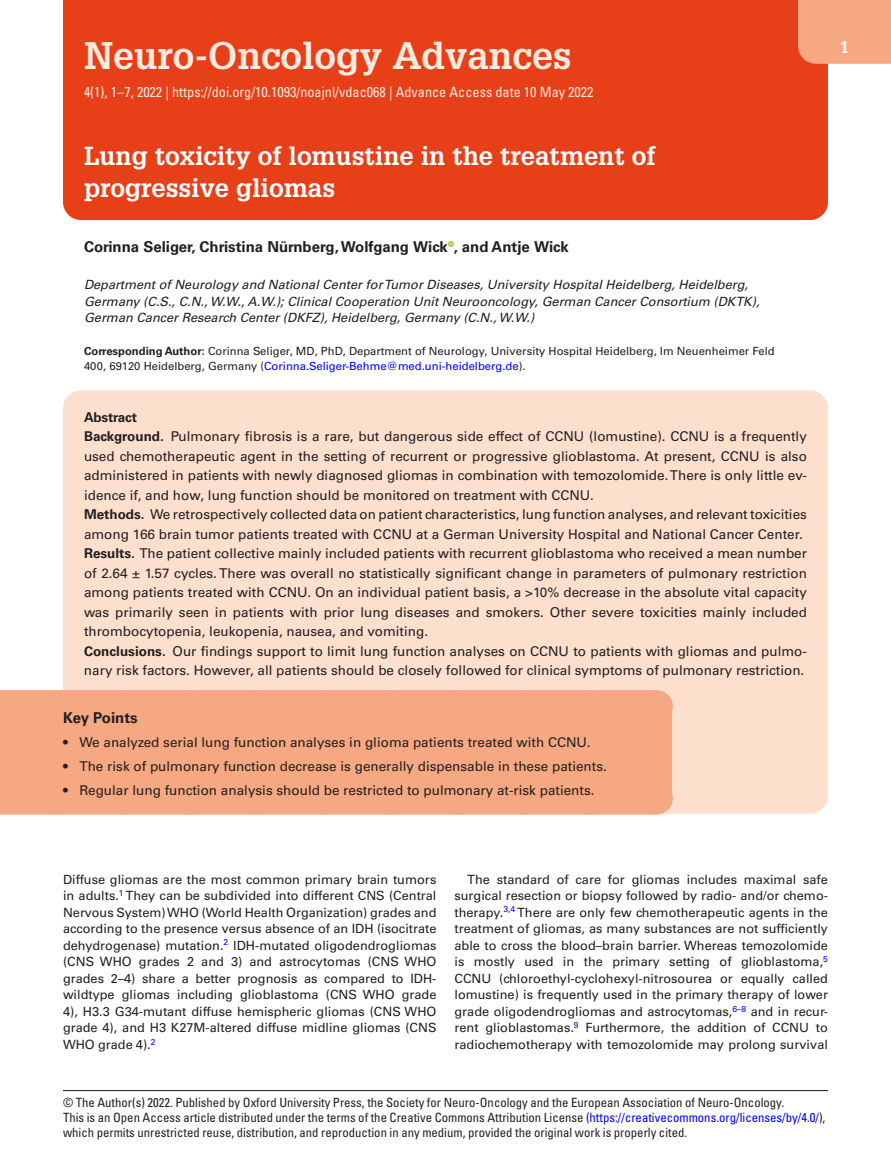
<style>
.page{position:relative;width:891px;height:1175px;background:#fff}
.page>*{position:absolute;margin:0;border:0;box-sizing:border-box;transform-origin:0 0}
.t1{font:700 37.5px "Glypha LT Std";color:#fdeade}
.Article_Title{font:700 25.5px/31.5px "Glypha LT Std";color:#fff}
.t2{font:700 16.5px "Glypha LT Std";color:#fff}
.Authors{font:700 15px "Univers LT Std";color:#231f20}
.Keywords_Title{font:700 15px "Univers LT Std";color:#231f20}
.t3{font:condensed 14.25px "Univers LT Std";color:#fdeade}
.Abstract{font:13.5px/19.5px "Univers LT Std";color:#231f20;text-align:justify}
.Abstract_Last{font:13.5px/19.5px "Univers LT Std";color:#231f20}
.Keywords{font:13.5px "Univers LT Std";color:#231f20}
.Keywords2{font:13.5px "Univers LT Std";color:#231f20}
.Keywords1{font:13.5px "Univers LT Std";color:#231f20}
.Abstract_Title{font:700 13.5px "Univers LT Std";letter-spacing:-.015em;color:#231f20}
.TextInd{font:12.75px/16.5px "Univers LT Std";color:#231f20;text-align:justify}
.Text_First{font:12.75px/16.5px "Univers LT Std";color:#231f20;text-align:justify}
.Affiliation{font:italic 12.75px/16.5px "Univers LT Std";color:#231f20}
.License{font:condensed 12.75px/15px "Univers LT Std";color:#231f20}
.CopyrightLine{font:condensed 12.75px "Univers LT Std";color:#231f20}
.FM_Correspondence{font:11.25px/15px "Univers LT Std";color:#231f20}
.s1{font-weight:700}
.s2{color:#00f}
</style>
<div class="page">
<div style="left:63px;top:0;width:765px;height:166px;background:#e73f18"></div>
<div style="left:798px;top:0;width:93px;height:64px;background:#f5a882"></div>
<hr style="left:63px;top:1090px;width:765px;height:1px;background:#1d1e1f">
<div style="left:63px;top:390px;width:765px;height:423px;background:#fcdfcd;border-radius:18px"></div>
<div style="left:0;top:707px;width:672px;height:35px;background:#f5a882"></div>
<div style="left:0;top:690px;width:656px;height:33px;background:#f5a882"></div>
<hr style="left:656px;top:690px;width:1px;height:33px;background:#f5a882">
<div style="left:0;top:724px;width:672px;height:40px;background:#f5a882"></div>
<div style="left:0;top:748px;width:672px;height:40px;background:#f5a882"></div>
<div style="left:0;top:772px;width:672px;height:27px;background:#f5a882"></div>
<div style="left:0;top:781px;width:656px;height:33px;background:#f5a882"></div>
<hr style="left:656px;top:781px;width:1px;height:33px;background:#f5a882">
<svg style="left:448px;top:241px;width:6px;height:6px"></svg>
<div style="left:63px;top:166px;width:765px;height:54px;background:#e73f18"></div>
<h1 class="t1" style="left:84px;top:32px;width:489px">Neuro-Oncology Advances</h1>
<p class="t3" style="left:84px;top:83px;width:511px">4(1), 1–7, 2022 | https://doi.org/10.1093/noajnl/vdac068 | Advance Access date 10 May 2022</p>
<h1 class="Article_Title" style="left:84px;top:140px;width:573px">Lung toxicity of lomustine in the treatment of progressive gliomas</h1>
<p class="Authors" style="left:84px;top:238px;width:486px">Corinna Seliger, Christina Nürnberg, Wolfgang Wick , and Antje Wick</p>
<p class="Affiliation" style="left:84px;top:277px;width:677px">Department of Neurology and National Center for Tumor Diseases, University Hospital Heidelberg, Heidelberg,<br>Germany (C.S., C.N., W.W., A.W.); Clinical Cooperation Unit Neurooncology, German Cancer Consortium (DKTK),<br>German Cancer Research Center (DKFZ), Heidelberg, Germany (C.N., W.W.)</p>
<p class="FM_Correspondence" style="left:84px;top:343px;width:692px"><span class="s1">Corresponding Author:</span> Corinna Seliger, MD, PhD, Department of Neurology, University Hospital Heidelberg, Im Neuenheimer Feld<br>400, 69120 Heidelberg, Germany (<span class="s2">Corinna.Seliger-Behme@med.uni-heidelberg.de</span>).</p>
<h2 class="Abstract_Title" style="left:84px;top:409px;width:55px">Abstract</h2>
<p class="Abstract" style="left:84px;top:426px;width:725px"><span class="s1">Background.</span> Pulmonary fibrosis is a rare, but dangerous side effect of CCNU (lomustine). CCNU is a frequently used chemotherapeutic agent in the setting of recurrent or progressive glioblastoma. At present, CCNU is also administered in patients with newly diagnosed gliomas in combination with temozolomide. There is only little ev&shy;idence if, and how, lung function should be monitored on treatment with CCNU.</p>
<p class="Abstract" style="left:84px;top:504px;width:725px"><span class="s1">Methods.</span> We retrospectively collected data on patient characteristics, lung function analyses, and relevant toxicities among 166 brain tumor patients treated with CCNU at a German University Hospital and National Cancer Center.</p>
<p class="Abstract" style="left:84px;top:543px;width:725px"><span class="s1">Results.</span> The patient collective mainly included patients with recurrent glioblastoma who received a mean number of 2.64 ± 1.57 cycles. There was overall no statistically significant change in parameters of pulmonary restriction among patients treated with CCNU. On an individual patient basis, a &gt;10% decrease in the absolute vital capacity was primarily seen in patients with prior lung diseases and smokers. Other severe toxicities mainly included thrombocytopenia, leukopenia, nausea, and vomiting.</p>
<p class="Abstract_Last" style="left:84px;top:641px;width:725px"><span class="s1">Conclusions.</span> Our findings support to limit lung function analyses on CCNU to patients with gliomas and pulmo&shy;nary risk factors. However, all patients should be closely followed for clinical symptoms of pulmonary restriction.</p>
<p class="Keywords_Title" style="left:63px;top:709px;width:76px">Key Points</p>
<p class="Keywords1" style="left:63px;top:734px;width:529px">• We analyzed serial lung function analyses in glioma patients treated with CCNU.</p>
<p class="Keywords" style="left:63px;top:758px;width:545px">• The risk of pulmonary function decrease is generally dispensable in these patients.</p>
<p class="Keywords2" style="left:63px;top:782px;width:533px">• Regular lung function analysis should be restricted to pulmonary at-risk patients.</p>
<p class="t2" style="left:840px;top:37px;width:11px">1</p>
<p class="Text_First" style="left:63px;top:871px;width:375px">Diffuse gliomas are the most common primary brain tumors in adults.<sup>1</sup> They can be subdivided into different CNS (Central Nervous System) WHO (World Health Organization) grades and according to the presence versus absence of an IDH (isocitrate dehydrogenase) mutation.<sup>2</sup> IDH-mutated oligodendrogliomas (CNS WHO grades 2 and 3) and astrocytomas (CNS WHO grades 2–4) share a better prognosis as compared to IDH&shy;wildtype gliomas including glioblastoma (CNS WHO grade 4), H3.3 G34-mutant diffuse hemispheric gliomas (CNS WHO grade 4), and H3 K27M-altered diffuse midline gliomas (CNS WHO grade 4).<sup>2</sup></p>
<p class="TextInd" style="left:454px;top:871px;width:375px;text-indent:13px">The standard of care for gliomas includes maximal safe surgical resection or biopsy followed by radio- and/or chemo&shy;therapy.<sup>3</sup><sup>,</sup><sup>4</sup> There are only few chemotherapeutic agents in the treatment of gliomas, as many substances are not sufficiently able to cross the blood–brain barrier. Whereas temozolomide is mostly used in the primary setting of glioblastoma,<sup>5<br></sup>CCNU (chloroethyl-cyclohexyl-nitrosourea or equally called lomustine) is frequently used in the primary therapy of lower grade oligodendrogliomas and astrocytomas,<sup>6–8</sup> and in recur&shy;rent glioblastomas.<sup>9</sup> Furthermore, the addition of CCNU to radiochemotherapy with temozolomide may prolong survival</p>
<p class="CopyrightLine" style="left:63px;top:1094px;width:723px">© The Author(s) 2022. Published by Oxford University Press, the Society for Neuro-Oncology and the European Association of Neuro-Oncology.</p>
<p class="License" style="left:63px;top:1110px;width:764px">This is an Open Access article distributed under the terms of the Creative Commons Attribution License (<span class="s2">https://creativecommons.org/licenses/by/4.0/</span>), which permits unrestricted reuse, distribution, and reproduction in any medium, provided the original work is properly cited.</p>
</div>
